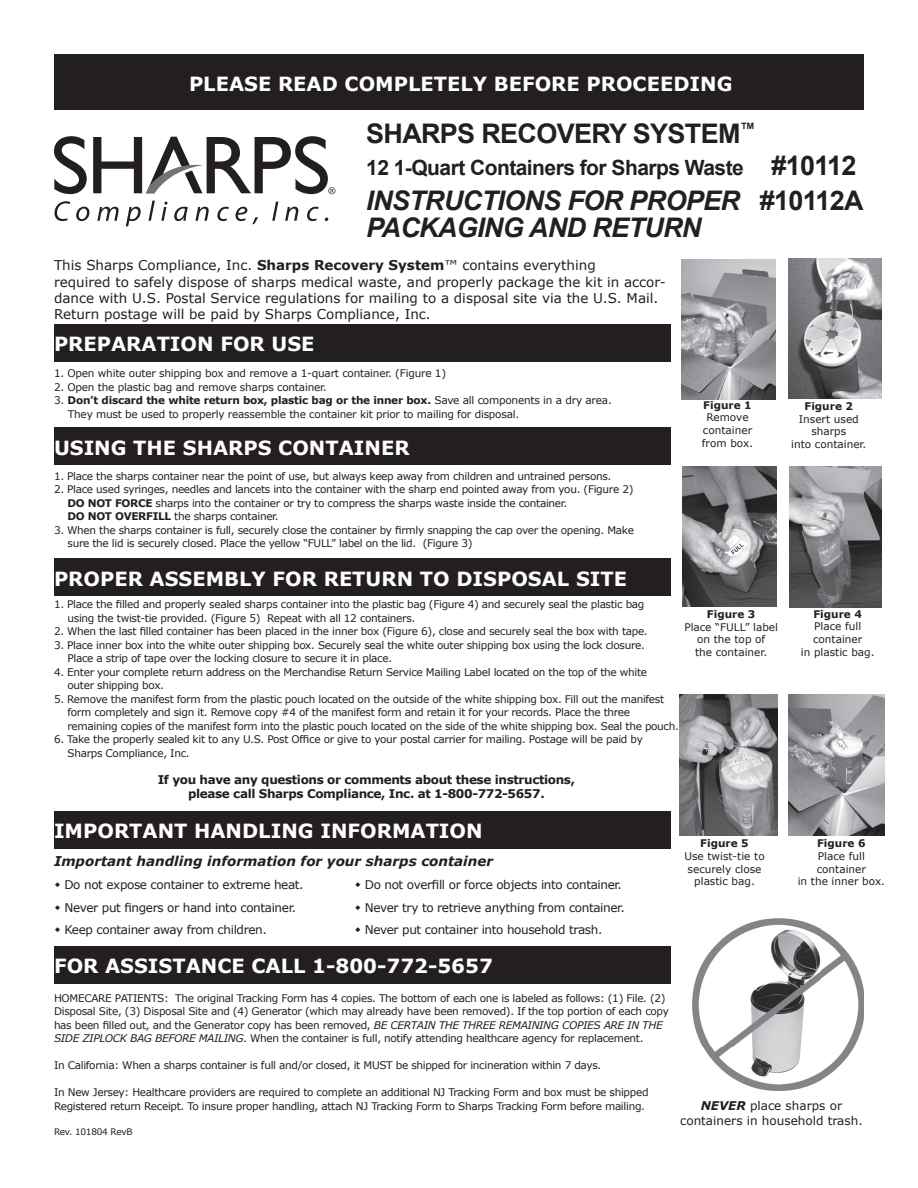
<style>
.page{position:relative;width:918px;height:1188px;background:#fff}
.page>*{position:absolute;margin:0;border:0;box-sizing:border-box;transform-origin:0 0}
.t1{font:italic 700 27px/27px "Arial";letter-spacing:-.025em;color:#231f20}
.t2{font:700 27px "Arial";letter-spacing:-.025em;color:#231f20}
.t3{font:700 21px "Arial";letter-spacing:-.025em;color:#231f20}
.t4{font:700 19.5px "Verdana";color:#fff}
.t5{font:13.5px/16.2px "Verdana";color:#231f20}
.t6{font:italic 700 13.5px "Verdana";color:#231f20}
.t7{font:12px/22.5px "Verdana";letter-spacing:-.03em;color:#231f20}
.t8{font:700 12px/14.4px "Verdana";letter-spacing:-.03em;color:#231f20;text-align:center}
.t9{font:12px/14.4px "Verdana";color:#231f20;text-align:center}
.t10{font:10.5px/13.5px "Verdana";letter-spacing:-.03em;color:#231f20}
.t11{font:10.5px/12.6px "Verdana";color:#231f20;text-align:center}
.t12{font:700 10.5px "Verdana";color:#231f20}
.t13{font:9px "Verdana";letter-spacing:-.03em;color:#231f20}
.s1{font-size:27px}
.s2{font-style:normal}
.s3{font-weight:700}
.s4{font-family:"Times New Roman";font-weight:400;font-size:16.5px;color:#231f20}
.s5{font-style:italic}
.s6{font-weight:700;font-style:italic}
</style>
<div class="page">
<div style="left:54px;top:54px;width:810px;height:55px;background:#231f20"></div>
<svg style="left:54px;top:201px;width:16px;height:20px"></svg>
<svg style="left:76px;top:207px;width:14px;height:14px"></svg>
<svg style="left:97px;top:207px;width:22px;height:14px"></svg>
<svg style="left:126px;top:207px;width:15px;height:19px"></svg>
<svg style="left:149px;top:201px;width:6px;height:20px"></svg>
<svg style="left:161px;top:202px;width:6px;height:19px"></svg>
<svg style="left:174px;top:207px;width:14px;height:14px"></svg>
<svg style="left:195px;top:207px;width:14px;height:14px"></svg>
<svg style="left:217px;top:207px;width:12px;height:14px"></svg>
<svg style="left:236px;top:207px;width:22px;height:17px"></svg>
<svg style="left:272px;top:202px;width:6px;height:19px"></svg>
<svg style="left:285px;top:207px;width:13px;height:14px"></svg>
<svg style="left:307px;top:207px;width:12px;height:14px"></svg>
<svg style="left:325px;top:217px;width:3px;height:4px"></svg>
<svg style="left:54px;top:136px;width:33px;height:58px"></svg>
<svg style="left:93px;top:136px;width:242px;height:58px"></svg>
<div style="left:54px;top:324px;width:617px;height:37px;background:#231f20"></div>
<div style="left:54px;top:428px;width:617px;height:37px;background:#231f20"></div>
<div style="left:54px;top:558px;width:617px;height:38px;background:#231f20"></div>
<div style="left:54px;top:811px;width:617px;height:37px;background:#231f20"></div>
<div style="left:54px;top:946px;width:617px;height:37px;background:#231f20"></div>
<img style="left:692px;top:919px;width:172px;height:171px">
<img style="left:681px;top:259px;width:95px;height:140px">
<img style="left:788px;top:259px;width:94px;height:139px">
<img style="left:680px;top:695px;width:98px;height:141px">
<img style="left:789px;top:695px;width:96px;height:140px">
<img style="left:789px;top:466px;width:93px;height:142px">
<img style="left:683px;top:467px;width:94px;height:140px">
<h3 class="t4" style="left:189px;top:70px;width:545px">PLEASE READ COMPLETELY BEFORE PROCEEDING</h3>
<h1 class="t2" style="left:366px;top:115px;width:391px">SHARPS RECOVERY SYSTEM<sup>™</sup></h1>
<h2 class="t3" style="left:366px;top:154px;width:492px">12 1-Quart Containers for Sharps Waste <span class="s1">#10112</span></h2>
<h1 class="t1" style="left:366px;top:187px;width:499px">INSTRUCTIONS FOR PROPER <span class="s2">#10112A<br></span>PACKAGING AND RETURN</h1>
<p class="t5" style="left:54px;top:257px;width:614px">This Sharps Compliance, Inc. <span class="s3">Sharps Recovery System</span>™ contains everything<br>required to safely dispose of sharps medical waste, and properly package the kit in accor&shy;dance with U.S. Postal Service regulations for mailing to a disposal site via the U.S. Mail.<br>Return postage will be paid by Sharps Compliance, Inc.</p>
<h3 class="t4" style="left:54px;top:330px;width:272px">PREPARATION FOR USE<span class="s4">E</span></h3>
<p class="t10" style="left:54px;top:366px;width:394px">1. Open white outer shipping box and remove a 1-quart container. (Figure 1)</p>
<p class="t10" style="left:54px;top:380px;width:274px">2. Open the plastic bag and remove sharps container.</p>
<p class="t10" style="left:68px;top:393px;width:545px;text-indent:-14px">3. <span class="s3">Don’t discard the white return box, plastic bag or the inner box.</span> Save all components in a dry area.<br>They must be used to properly reassemble the container kit prior to mailing for disposal.</p>
<h3 class="t4" style="left:54px;top:434px;width:367px">USING THE SHARPS CONTAINER<span class="s4">E</span></h3>
<p class="t10" style="left:54px;top:469px;width:559px">1. Place the sharps container near the point of use, but always keep away from children and untrained persons.</p>
<p class="t10" style="left:68px;top:482px;width:567px;text-indent:-14px">2. Place used syringes, needles and lancets into the container with the sharp end pointed away from you. (Figure 2)<br><span class="s3">DO NOT FORCE</span> sharps into the container or try to compress the sharps waste inside the container.<br><span class="s3">DO NOT OVERFILL</span> the sharps container.</p>
<p class="t10" style="left:68px;top:523px;width:568px;text-indent:-14px">3. When the sharps container is full, securely close the container by firmly snapping the cap over the opening. Make sure the lid is securely closed. Place the yellow “FULL” label on the lid. (Figure 3)</p>
<h3 class="t4" style="left:54px;top:565px;width:585px">PROPER ASSEMBLY FOR RETURN TO DISPOSAL SITE<span class="s4">E</span></h3>
<p class="t12" style="left:703px;top:398px;width:50px">Figure 1</p>
<p class="t11" style="left:702px;top:411px;width:53px">Remove container from box.</p>
<p class="t10" style="left:68px;top:597px;width:578px;text-indent:-14px">1. Place the filled and properly sealed sharps container into the plastic bag (Figure 4) and securely seal the plastic bag using the twist-tie provided. (Figure 5) Repeat with all 12 containers.</p>
<p class="t10" style="left:54px;top:624px;width:595px">2. When the last filled container has been placed in the inner box (Figure 6), close and securely seal the box with tape.</p>
<p class="t10" style="left:68px;top:638px;width:579px;text-indent:-14px">3. Place inner box into the white outer shipping box. Securely seal the white outer shipping box using the lock closure.<br>Place a strip of tape over the locking closure to secure it in place.</p>
<p class="t10" style="left:68px;top:665px;width:581px;text-indent:-14px">4. Enter your complete return address on the Merchandise Return Service Mailing Label located on the top of the white outer shipping box.</p>
<p class="t10" style="left:67px;top:692px;width:613px;text-indent:-13px">5. Remove the manifest form from the plastic pouch located on the outside of the white shipping box. Fill out the manifest form completely and sign it. Remove copy #4 of the manifest form and retain it for your records. Place the three remaining copies of the manifest form into the plastic pouch located on the side of the white shipping box. Seal the pouch.</p>
<p class="t10" style="left:68px;top:732px;width:577px;text-indent:-14px">6. Take the properly sealed kit to any U.S. Post Office or give to your postal carrier for mailing. Postage will be paid by<br>Sharps Compliance, Inc.</p>
<p class="t8" style="left:158px;top:772px;width:419px">If you have any questions or comments about these instructions, please call Sharps Compliance, Inc. at 1-800-772-5657.</p>
<p class="t12" style="left:707px;top:607px;width:50px">Figure 3</p>
<p class="t11" style="left:684px;top:621px;width:95px">Place “FULL” label on the top of<br>the container.</p>
<h3 class="t4" style="left:54px;top:817px;width:440px">IMPORTANT HANDLING INFORMATION<span class="s4">E</span></h3>
<p class="t6" style="left:54px;top:851px;width:441px">Important handling information for your sharps container</p>
<p class="t7" style="left:365px;top:874px;width:261px">Do not overfill or force objects into container.<br>Never try to retrieve anything from container.<br>Never put container into household trash.</p>
<p class="t7" style="left:64px;top:874px;width:241px">Do not expose container to extreme heat.<br>Never put fingers or hand into container.<br>Keep container away from children.</p>
<h3 class="t4" style="left:54px;top:952px;width:450px">FOR ASSISTANCE CALL 1-800-772-5657<span class="s4">E</span></h3>
<p class="t12" style="left:700px;top:836px;width:50px">Figure 5</p>
<p class="t11" style="left:684px;top:850px;width:82px">Use twist-tie to securely close plastic bag.</p>
<p class="t12" style="left:805px;top:399px;width:50px">Figure 2</p>
<p class="t11" style="left:791px;top:412px;width:77px">Insert used sharps<br>into container.</p>
<p class="t12" style="left:813px;top:607px;width:50px">Figure 4</p>
<p class="t11" style="left:801px;top:620px;width:75px">Place full container<br>in plastic bag.</p>
<p class="t12" style="left:817px;top:836px;width:50px">Figure 6</p>
<p class="t11" style="left:798px;top:850px;width:89px">Place full container<br>in the inner box.</p>
<p class="t10" style="left:54px;top:991px;width:616px">HOMECARE PATIENTS: The original Tracking Form has 4 copies. The bottom of each one is labeled as follows: (1) File. (2)<br>Disposal Site, (3) Disposal Site and (4) Generator (which may already have been removed). If the top portion of each copy has been filled out, and the Generator copy has been removed, <span class="s5">BE CERTAIN THE THREE REMAINING COPIES ARE IN THE SIDE ZIPLOCK BAG BEFORE MAILING</span>. When the container is full, notify attending healthcare agency for replacement.</p>
<p class="t10" style="left:54px;top:1058px;width:549px">In California: When a sharps container is full and/or closed, it MUST be shipped for incineration within 7 days.</p>
<p class="t10" style="left:54px;top:1085px;width:596px">In New Jersey: Healthcare providers are required to complete an additional NJ Tracking Form and box must be shipped<br>Registered return Receipt. To insure proper handling, attach NJ Tracking Form to Sharps Tracking Form before mailing.</p>
<p class="t13" style="left:54px;top:1125px;width:80px">Rev. 101804 RevB</p>
<p class="t9" style="left:680px;top:1099px;width:184px"><span class="s6">NEVER</span> place sharps or containers in household trash.</p>
</div>
